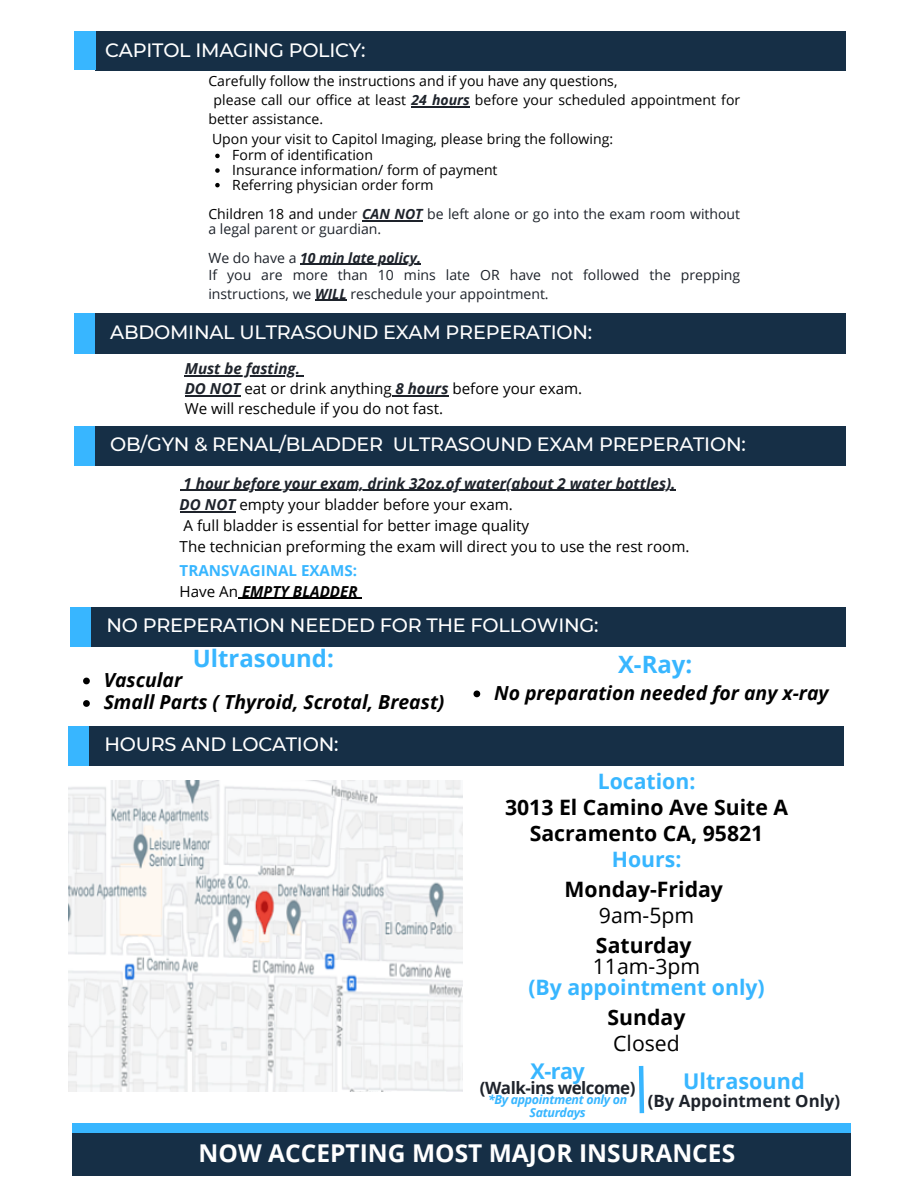
<style>
.page{position:relative;width:918px;height:1188px;background:#fff}
.page>*{position:absolute;margin:0;border:0;box-sizing:border-box;transform-origin:0 0}
.t1{font:700 24.6px "Open Sans";letter-spacing:.075em;color:#fff}
.t2{font:700 24.6px "Open Sans";color:#fff}
.t3{font:700 23.85px "Open Sans";color:#38b6ff}
.t4{font:700 21.6px "Open Sans";color:#38b6ff}
.t5{font:700 21.3px/26.2px "Open Sans";color:#000;text-align:center}
.t6{font:700 21.3px/21px "Open Sans";color:#38b6ff;text-align:center}
.t7{font:21.3px "Open Sans";color:#000}
.t8{font:italic 700 19.35px "Open Sans";color:#000}
.t9{font:500 19.2px "Montserrat";letter-spacing:-.01em;color:#fff}
.t10{font:700 16.95px "Open Sans";color:#1e232b}
.t11{font:700 16.95px "Open Sans";letter-spacing:-.025em;color:#1e232b}
.t12{font:15.15px/21.1px "Open Sans";color:#000}
.t13{font:italic 700 15.15px/21.1px "Open Sans";color:#1e232b}
.t14{font:700 15.15px "Open Sans";color:#38b6ff}
.t15{font:italic 700 15.15px "Open Sans";color:#000}
.t16{font:14.1px/19.2px "Open Sans";color:#000}
.t17{font:14.1px/14.7px "Open Sans";color:#1e232b}
.t18{font:italic 700 14.1px "Open Sans";color:#1e232b}
.t19{font:italic 700 12.45px/12.5px "Open Sans";letter-spacing:-.025em;color:#38b6ff;text-align:center}
.s1{font-weight:700;font-style:italic;color:#1e232b}
.s2{color:#000}
.s3{font-weight:700;font-style:italic}
.s4{font-weight:400;font-style:normal}
.s5{font-weight:400;font-style:normal;color:#000}
.s6{color:#38b6ff}
.s7{font-weight:400;color:#000}
.s8{font-weight:400}
</style>
<div class="page">
<div style="left:95px;top:31px;width:750px;height:40px;background:#162f46"></div>
<hr style="left:411px;top:106px;width:59px;height:2px;background:#1e232b">
<svg style="left:215px;top:154px;width:5px;height:4px"></svg>
<svg style="left:215px;top:168px;width:5px;height:5px"></svg>
<svg style="left:215px;top:183px;width:5px;height:4px"></svg>
<hr style="left:362px;top:220px;width:61px;height:1px;background:#1e232b">
<hr style="left:300px;top:264px;width:121px;height:1px;background:#1e232b">
<hr style="left:315px;top:300px;width:32px;height:1px;background:#1e232b">
<div style="left:75px;top:313px;width:21px;height:41px;background:#38b6ff"></div>
<div style="left:95px;top:313px;width:750px;height:41px;background:#162f46"></div>
<div style="left:75px;top:427px;width:21px;height:39px;background:#38b6ff"></div>
<div style="left:95px;top:426px;width:750px;height:40px;background:#162f46"></div>
<div style="left:71px;top:607px;width:21px;height:40px;background:#38b6ff"></div>
<div style="left:91px;top:607px;width:754px;height:40px;background:#162f46"></div>
<img style="left:69px;top:780px;width:394px;height:312px">
<hr style="left:185px;top:375px;width:115px;height:1px;background:#1e232b">
<hr style="left:185px;top:395px;width:55px;height:1px;background:#1e232b">
<hr style="left:392px;top:395px;width:57px;height:1px;background:#1e232b">
<hr style="left:184px;top:490px;width:492px;height:1px;background:#1e232b">
<hr style="left:180px;top:511px;width:55px;height:1px;background:#1e232b">
<hr style="left:238px;top:598px;width:120px;height:1px;background:#000">
<svg style="left:83px;top:678px;width:7px;height:6px"></svg>
<svg style="left:83px;top:700px;width:7px;height:7px"></svg>
<div style="left:72px;top:1132px;width:778px;height:44px;background:#162f46"></div>
<div style="left:72px;top:1124px;width:778px;height:9px;background:#38b6ff"></div>
<svg style="left:473px;top:691px;width:7px;height:6px"></svg>
<div style="left:69px;top:726px;width:21px;height:39px;background:#38b6ff"></div>
<div style="left:89px;top:726px;width:754px;height:39px;background:#162f46"></div>
<svg style="left:638px;top:1065px;width:7px;height:49px"></svg>
<div style="left:75px;top:31px;width:21px;height:38px;background:#38b6ff"></div>
<p class="t9" style="left:105px;top:39px;width:262px">CAPITOL IMAGING POLICY:</p>
<h3 class="t16" style="left:208px;top:71px;width:411px">Carefully follow the instructions and if you have any questions,</h3>
<p class="t16" style="left:208px;top:90px;width:533px;text-indent:5px">please call our office at least <span class="s1">24 hours</span> before your scheduled appointment for better assistance.</p>
<p class="t16" style="left:212px;top:128px;width:403px">Upon your visit to Capitol Imaging, please bring the following:</p>
<p class="t16" style="left:232px;top:145px;width:142px">Form of identification</p>
<p class="t16" style="left:232px;top:160px;width:267px">Insurance information/ form of payment</p>
<p class="t16" style="left:232px;top:175px;width:203px">Referring physician order form</p>
<p class="t17" style="left:208px;top:206px;width:533px"><span class="s2">Children 18 and unde</span>r <span class="s3">CAN NOT</span> be left alone or go into the exam room without a legal parent or guardian.</p>
<p class="t18" style="left:208px;top:248px;width:214px"><span class="s4">We do have a</span> 10 min late policy.</p>
<p class="t17" style="left:208px;top:267px;width:533px">If you are more than 10 mins late OR have not followed the prepping</p>
<p class="t17" style="left:208px;top:286px;width:342px">instructions, we <span class="s3">WILL</span> reschedule your appointment.</p>
<h3 class="t9" style="left:110px;top:320px;width:484px">ABDOMINAL ULTRASOUND EXAM PREPERATION:</h3>
<p class="t13" style="left:185px;top:357px;width:117px">Must be fasting.</p>
<p class="t12" style="left:185px;top:378px;width:399px"><span class="s1">DO NOT</span> eat or drink anything <span class="s1">8 hours</span> before your exam.</p>
<p class="t12" style="left:185px;top:398px;width:260px">We will reschedule if you do not fast.</p>
<h3 class="t9" style="left:110px;top:433px;width:637px">OB/GYN &amp; RENAL/BLADDER ULTRASOUND EXAM PREPERATION:</h3>
<p class="t13" style="left:180px;top:472px;width:497px">1 hour before your exam, drink 32oz.of water(about 2 water bottles).<br>DO NOT <span class="s5">empty your bladder before your exam.</span></p>
<h3 class="t12" style="left:180px;top:515px;width:511px">A full bladder is essential for better image quality<br>The technician preforming the exam will direct you to use the rest room.</h3>
<h2 class="t14" style="left:180px;top:559px;width:179px">TRANSVAGINAL EXAMS:</h2>
<p class="t15" style="left:180px;top:581px;width:179px"><span class="s4">Have An</span> EMPTY BLADDER</p>
<p class="t9" style="left:106px;top:614px;width:494px">NO PREPERATION NEEDED FOR THE FOLLOWING:</p>
<p class="t3" style="left:193px;top:642px;width:142px">Ultrasound:</p>
<h2 class="t8" style="left:104px;top:666px;width:80px">Vascular</h2>
<p class="t8" style="left:104px;top:688px;width:342px">Small Parts ( Thyroid, Scrotal, Breast)</p>
<p class="t9" style="left:104px;top:732px;width:236px">HOURS AND LOCATION:</p>
<p class="t3" style="left:618px;top:647px;width:76px">X-Ray:</p>
<p class="t8" style="left:494px;top:679px;width:336px">No preparation needed for any x-ray</p>
<h3 class="t5" style="left:505px;top:767px;width:285px"><span class="s6">Location:<br></span>3013 El Camino Ave Suite A<br>Sacramento CA, 95821<br><span class="s6">Hours:</span></h3>
<h4 class="t5" style="left:565px;top:876px;width:160px">Monday-Friday</h4>
<p class="t7" style="left:599px;top:901px;width:97px">9am-5pm</p>
<h5 class="t6" style="left:528px;top:935px;width:238px"><span class="s2">Saturday<br></span><span class="s7">11am-3pm<br></span>(By appointment only)</h5>
<h5 class="t5" style="left:608px;top:1004px;width:79px;text-align:left">Sunday<br><span class="s8">Closed</span></h5>
<h6 class="t4" style="left:531px;top:1056px;width:56px">X-ray</h6>
<h1 class="t11" style="left:480px;top:1076px;width:157px">(Walk-ins welcome)</h1>
<h1 class="t19" style="left:488px;top:1093px;width:141px">*By appointment only on<br>Saturdays</h1>
<h3 class="t4" style="left:683px;top:1066px;width:123px">Ultrasound</h3>
<p class="t10" style="left:648px;top:1088px;width:194px">(By Appointment Only)</p>
<p class="t2" style="left:199px;top:1136px;width:424px">NOW ACCEPTING MOST MAJOR INS</p>
<h5 class="t1" style="left:621px;top:1138px;width:127px">URANCES</h5>
<p class="t1" style="left:655px;top:1136px;width:81px">ANCES</p>
<h5 class="t1" style="left:147px;top:1138px;width:459px">NOW ACCEPTING MOST MAJOR IN</h5>
</div>
